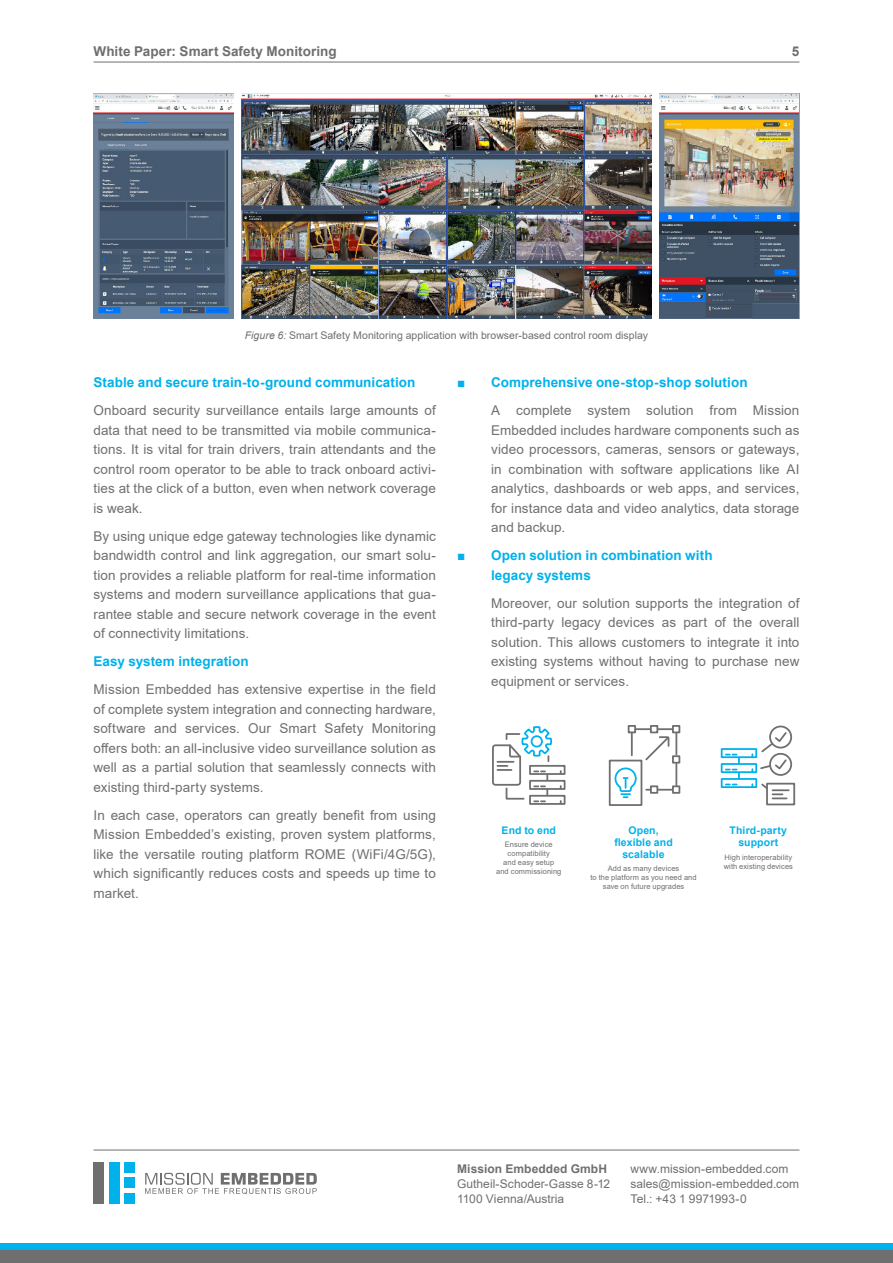
<style>
.page{position:relative;width:893px;height:1263px;background:#fff}
.page>*{position:absolute;margin:0;border:0;box-sizing:border-box;transform-origin:0 0}
.t1{font:13.5px/19.5px "Arial";letter-spacing:.005em;color:#706f6f;text-align:justify}
.t2{font:700 13.5px/28px "Arial";color:#00b1eb}
.t3{font:700 13.5px "Arial";letter-spacing:.005em;color:#706f6f}
.t4{font:12px/15px "Arial";letter-spacing:.005em;color:#706f6f}
.t5{font:700 12px "Arial";letter-spacing:.01em;color:#706f6f}
.t6{font:10.5px "Arial";letter-spacing:.005em;color:#706f6f}
.t7{font:700 10.5px/12px "Arial";letter-spacing:.01em;color:#00b1eb;text-align:center}
.t8{font:7.5px/9px "Arial";letter-spacing:.01em;color:#706f6f;text-align:center}
.s1{font-style:italic}
.s2{font-weight:400}
.s3{font-weight:400;color:#706f6f}
</style>
<div class="page">
<svg style="left:145px;top:1173px;width:172px;height:21px"></svg>
<div style="left:94px;top:1162px;width:10px;height:41px;background:#706f6f"></div>
<div style="left:109px;top:1162px;width:10px;height:41px;background:#00b1eb"></div>
<div style="left:124px;top:1162px;width:11px;height:10px;background:#00b1eb"></div>
<div style="left:124px;top:1177px;width:11px;height:11px;background:#00b1eb"></div>
<div style="left:124px;top:1193px;width:11px;height:10px;background:#00b1eb"></div>
<hr style="left:94px;top:1150px;width:705px;height:1px;background:#706f6f">
<hr style="left:94px;top:62px;width:705px;height:1px;background:#706f6f">
<div style="left:0;top:1250px;width:893px;height:13px;background:#706f6f"></div>
<div style="left:0;top:1244px;width:893px;height:6px;background:#00b1eb"></div>
<img style="left:241px;top:94px;width:410px;height:225px">
<img style="left:94px;top:94px;width:139px;height:225px">
<img style="left:659px;top:94px;width:140px;height:225px">
<div style="left:529px;top:765px;width:36px;height:10px;border:2px solid #706f6f"></div>
<div style="left:529px;top:780px;width:36px;height:10px;border:2px solid #706f6f"></div>
<div style="left:529px;top:795px;width:36px;height:10px;border:2px solid #706f6f"></div>
<svg style="left:492px;top:726px;width:61px;height:76px"></svg>
<div style="left:609px;top:760px;width:33px;height:46px;border:2px solid #706f6f"></div>
<div style="left:628px;top:725px;width:8px;height:8px;border:2px solid #706f6f"></div>
<div style="left:672px;top:725px;width:8px;height:8px;border:2px solid #706f6f"></div>
<div style="left:672px;top:755px;width:8px;height:9px;border:2px solid #706f6f"></div>
<div style="left:672px;top:785px;width:8px;height:9px;border:2px solid #706f6f"></div>
<div style="left:650px;top:725px;width:8px;height:8px;border:2px solid #706f6f"></div>
<hr style="left:675px;top:733px;width:2px;height:21px;background:#706f6f">
<hr style="left:675px;top:764px;width:2px;height:21px;background:#706f6f">
<svg style="left:614px;top:728px;width:58px;height:70px"></svg>
<div style="left:721px;top:748px;width:36px;height:10px;border:2px solid #00b1eb"></div>
<div style="left:721px;top:763px;width:36px;height:10px;border:2px solid #00b1eb"></div>
<div style="left:721px;top:778px;width:36px;height:10px;border:2px solid #00b1eb"></div>
<svg style="left:726px;top:769px;width:14px;height:16px"></svg>
<svg style="left:726px;top:754px;width:14px;height:9px"></svg>
<div style="left:766px;top:783px;width:29px;height:22px;border:2px solid #706f6f"></div>
<div style="left:769px;top:725px;width:23px;height:23px;border:2px solid #706f6f;border-radius:50%"></div>
<div style="left:769px;top:753px;width:23px;height:23px;border:2px solid #706f6f;border-radius:50%"></div>
<svg style="left:761px;top:782px;width:28px;height:17px"></svg>
<svg style="left:760px;top:730px;width:28px;height:41px"></svg>
<p class="t3" style="left:94px;top:46px;width:245px">White Paper: Smart Safety Monitoring</p>
<p class="t3" style="left:792px;top:46px;width:9px">5</p>
<p class="t6" style="left:245px;top:331px;width:405px"><span class="s1">Figure 6:</span> Smart Safety Monitoring application with browser-based control room display</p>
<p class="t2" style="left:491px;top:370px;width:310px;text-indent:-34px"><span class="s2">■</span> Comprehensive one-stop-shop solution<br><span class="s3">A complete system solution from Mission</span></p>
<p class="t1" style="left:491px;top:421px;width:310px">Embedded includes hardware components such as video processors, cameras, sensors or gateways, in combination with software applications like AI analytics, dashboards or web apps, and services, for instance data and video analytics, data storage and backup.</p>
<p class="t2" style="left:491px;top:547px;width:223px;line-height:19.5px;text-indent:-34px"><span class="s2">■</span> Open solution in combination with legacy systems</p>
<p class="t1" style="left:491px;top:593px;width:310px">Moreover, our solution supports the integration of third-party legacy devices as part of the overall solution. This allows customers to integrate it into existing systems without having to purchase new equipment or services.</p>
<p class="t2" style="left:94px;top:370px;width:323px">Stable and secure train-to-ground communication</p>
<p class="t1" style="left:94px;top:402px;width:344px">Onboard security surveillance entails large amounts of data that need to be transmitted via mobile communica&shy;tions. It is vital for train drivers, train attendants and the control room operator to be able to track onboard activi&shy;ties at the click of a button, even when network coverage is weak.</p>
<p class="t1" style="left:94px;top:526px;width:344px">By using unique edge gateway technologies like dynamic bandwidth control and link aggregation, our smart solu&shy;tion pro vides a reliable platform for real-time information systems and modern surveillance applications that gua&shy;rantee stable and secure network coverage in the event of connectivity limitations.</p>
<p class="t2" style="left:94px;top:649px;width:157px">Easy system integration</p>
<p class="t1" style="left:94px;top:680px;width:344px">Mission Embedded has extensive expertise in the field of complete system integration and connecting hardware, software and services. Our Smart Safety Monitoring offers both: an all-inclusive video surveillance solution as well as a partial solution that seamlessly connects with existing third-party systems.</p>
<p class="t1" style="left:94px;top:805px;width:344px">In each case, operators can greatly benefit from using Mission Embedded’s existing, proven system platforms, like the versatile routing platform ROME (WiFi/4G/5G), which significantly reduces costs and speeds up time to market.</p>
<p class="t7" style="left:502px;top:825px;width:56px">End to end</p>
<p class="t8" style="left:496px;top:841px;width:67px">Ensure device compatibility<br>and easy setup and commissioning</p>
<p class="t7" style="left:614px;top:825px;width:60px">Open, flexible and scalable</p>
<p class="t8" style="left:590px;top:865px;width:108px">Add as many devices<br>to the platform as you need and save on future upgrades</p>
<p class="t7" style="left:730px;top:825px;width:59px">Third-party support</p>
<p class="t8" style="left:724px;top:853px;width:71px;text-align:left">High interoperability with existing devices</p>
<p class="t5" style="left:457px;top:1164px;width:151px">Mission Embedded GmbH</p>
<p class="t4" style="left:457px;top:1178px;width:155px">Gutheil-Schoder-Gasse 8-12<br>1100 Vienna/Austria</p>
<p class="t4" style="left:630px;top:1163px;width:170px">www.mission-embedded.com sales@mission-embedded.com<br>Tel.: +43 1 9971993-0</p>
</div>
